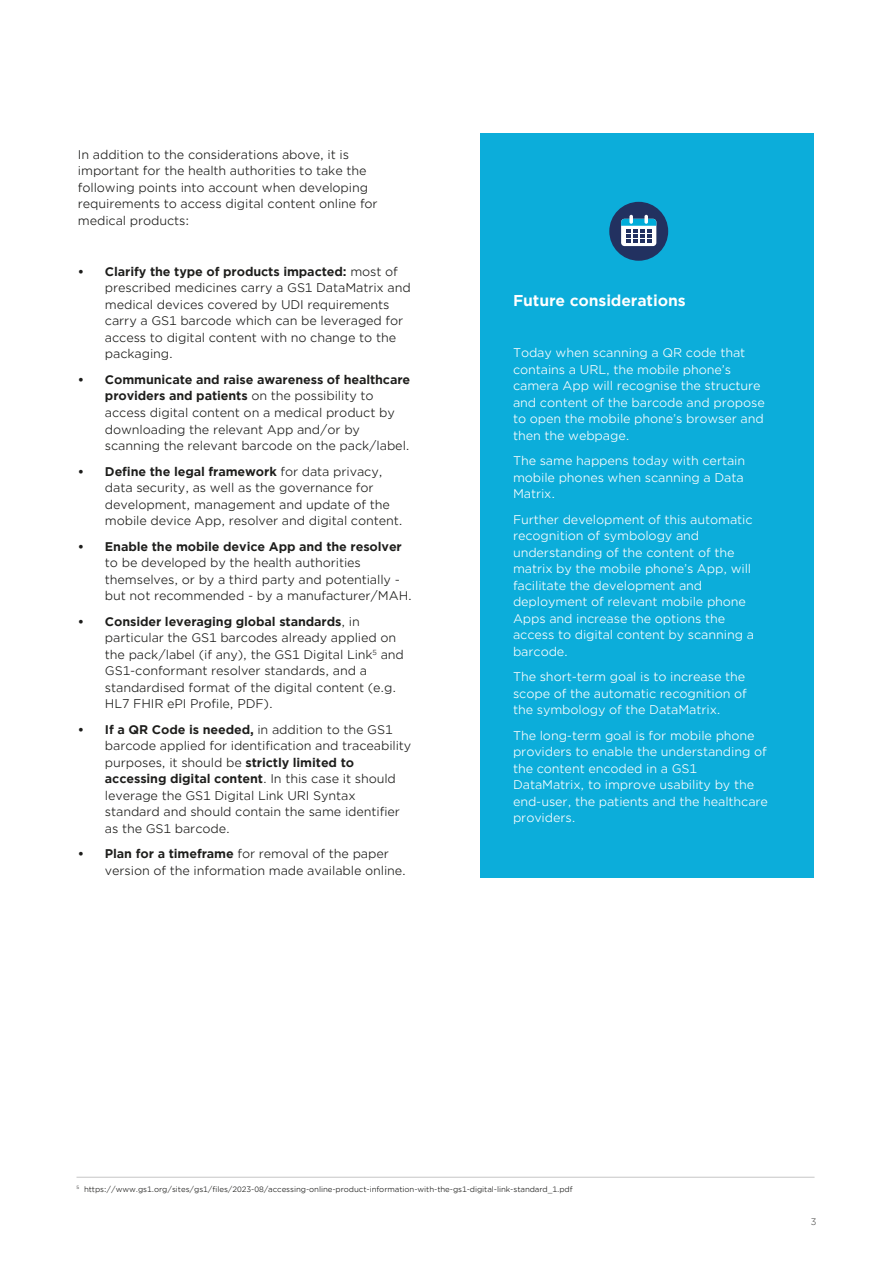
<style>
.page{position:relative;width:893px;height:1263px;background:#fff}
.page>*{position:absolute;margin:0;border:0;box-sizing:border-box;transform-origin:0 0}
.t1{font:700 15px "Gotham Office";letter-spacing:-.01em;color:#fff}
.t2{font:12px/16.5px "Gotham Office";letter-spacing:-.01em;color:#1d1d1b}
.t3{font:12px/16.5px "Gotham Office";letter-spacing:-.01em;color:#fff}
.t4{font:700 12px "Gotham Office";letter-spacing:-.01em;color:#1d1d1b}
.t5{font:9px "Gotham Office";color:#575756}
.t6{font:7.5px "Gotham Office";letter-spacing:-.01em;color:#1d1d1b}
.s1{font-weight:700}
</style>
<div class="page">
<div style="left:480px;top:133px;width:334px;height:745px;background:#0cadda"></div>
<hr style="left:77px;top:1177px;width:737px;height:1px;background:#c6c6c6">
<div style="left:609px;top:202px;width:59px;height:59px;background:#223160;border-radius:50%"></div>
<svg style="left:621px;top:219px;width:35px;height:27px"></svg>
<svg style="left:621px;top:215px;width:35px;height:27px"></svg>
<p class="t2" style="left:78px;top:146px;width:301px">In addition to the considerations above, it is important for the health authorities to take the following points into account when developing requirements to access digital content online for medical products:</p>
<p class="t2" style="left:105px;top:263px;width:307px;text-indent:-27px"><span class="s1">• Clarify the type of products impacted:</span> most of prescribed medicines carry a GS1 DataMatrix and medical devices covered by UDI requirements carry a GS1 barcode which can be leveraged for access to digital content with no change to the packaging.</p>
<p class="t2" style="left:105px;top:371px;width:307px;text-indent:-27px"><span class="s1">• Communicate and raise awareness of healthcare providers and patients</span> on the possibility to access digital content on a medical product by downloading the relevant App and/or by scanning the relevant barcode on the pack/label.</p>
<p class="t2" style="left:105px;top:462px;width:299px;text-indent:-27px"><span class="s1">• Define the legal framework</span> for data privacy, data security, as well as the governance for development, management and update of the mobile device App, resolver and digital content.</p>
<p class="t4" style="left:78px;top:538px;width:325px">• Enable the mobile device App and the resolver</p>
<p class="t2" style="left:105px;top:554px;width:308px">to be developed by the health authorities themselves, or by a third party and potentially - but not recommended - by a manufacturer/MAH.</p>
<p class="t2" style="left:105px;top:612px;width:300px;text-indent:-27px"><span class="s1">• Consider leveraging global standards</span>, in particular the GS1 barcodes already applied on the pack/label (if any), the GS1 Digital Link<sup>5</sup> and GS1-conformant resolver standards, and a standardised format of the digital content (e.g.<br>HL7 FHIR ePI Profile, PDF).</p>
<p class="t2" style="left:105px;top:720px;width:308px;text-indent:-27px"><span class="s1">• If a QR Code is needed,</span> in addition to the GS1 barcode applied for identification and traceability purposes, it should be <span class="s1">strictly limited to accessing digital content</span>. In this case it should leverage the GS1 Digital Link URI Syntax standard and should contain the same identifier as the GS1 barcode.</p>
<p class="t2" style="left:105px;top:845px;width:303px;text-indent:-27px"><span class="s1">• Plan for a timeframe</span> for removal of the paper version of the information made available online.</p>
<p class="t1" style="left:513px;top:290px;width:174px">Future considerations</p>
<p class="t3" style="left:513px;top:344px;width:253px">Today when scanning a QR code that contains a URL, the mobile phone’s camera App will recognise the structure and content of the barcode and propose to open the mobile phone’s browser and then the webpage.</p>
<p class="t3" style="left:513px;top:452px;width:234px;text-align:justify">The same happens today with certain mobile phones when scanning a Data Matrix.</p>
<p class="t3" style="left:513px;top:511px;width:242px">Further development of this automatic recognition of symbology and understanding of the content of the matrix by the mobile phone’s App, will facilitate the development and deployment of relevant mobile phone<br>Apps and increase the options the access to digital content by scanning a barcode.</p>
<p class="t3" style="left:513px;top:668px;width:235px">The short-term goal is to increase the scope of the automatic recognition of the symbology of the DataMatrix.</p>
<p class="t3" style="left:513px;top:727px;width:257px">The long-term goal is for mobile phone providers to enable the understanding of the content encoded in a GS1<br>DataMatrix, to improve usability by the end-user, the patients and the healthcare providers.</p>
<p class="t6" style="left:77px;top:1184px;width:497px"><sup>5</sup> https://www.gs1.org/sites/gs1/files/2023-08/accessing-online-product-information-with-the-gs1-digital-link-standard_1.pdf</p>
<p class="t5" style="left:811px;top:1215px;width:7px">3</p>
</div>
